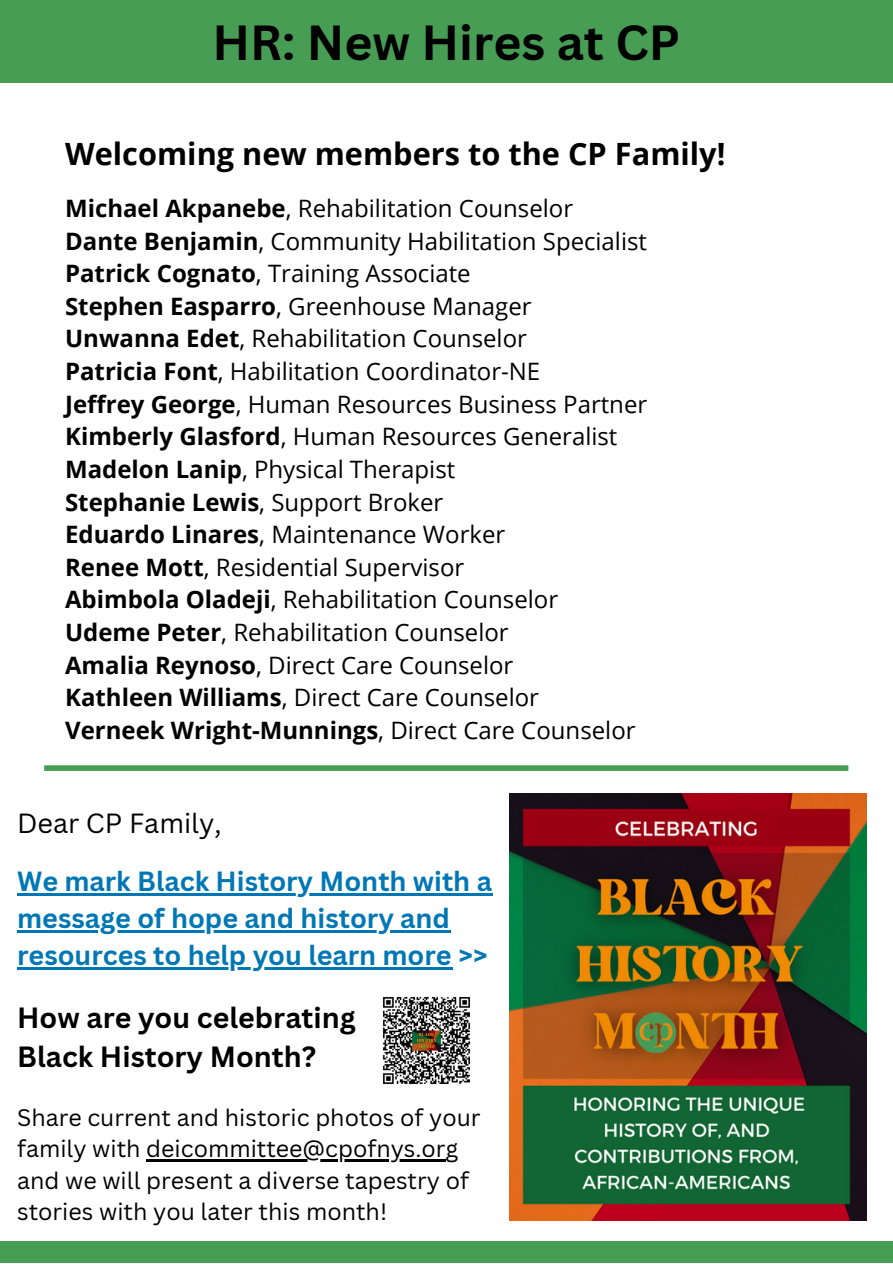
<style>
.page{position:relative;width:893px;height:1264px;background:#fff}
.page>*{position:absolute;margin:0;border:0;box-sizing:border-box;transform-origin:0 0}
.t1{font:700 48px "Canva Sans";color:#000}
.t2{font:700 30.75px "Open Sans";color:#000}
.t3{font:700 28.5px "Canva Sans";color:#000}
.t4{font:700 27px/37px "Canva Sans";color:#0077b5}
.t5{font:27px "Canva Sans";color:#000}
.t6{font:24px "Open Sans";color:#000}
.t7{font:700 24px "Open Sans";color:#000}
.t8{font:23.25px/31.5px "Canva Sans";color:#000}
.s1{font-weight:700}
.s2{font-weight:400}
</style>
<div class="page">
<div style="left:0;top:0;width:892px;height:82px;background:#479d54"></div>
<div style="left:0;top:1240px;width:892px;height:22px;background:#479d54"></div>
<div style="left:44px;top:765px;width:804px;height:6px;background:#479d54"></div>
<img style="left:509px;top:793px;width:357px;height:427px">
<hr style="left:17px;top:893px;width:475px;height:2px;background:#0077b5">
<hr style="left:17px;top:930px;width:433px;height:2px;background:#0077b5">
<hr style="left:17px;top:967px;width:435px;height:2px;background:#0077b5">
<hr style="left:146px;top:1159px;width:299px;height:2px;background:#000">
<svg style="left:445px;top:1159px;width:13px;height:2px"></svg>
<img style="left:383px;top:997px;width:87px;height:87px">
<p class="t1" style="left:212px;top:8px;width:469px">HR: New Hires at CP</p>
<p class="t2" style="left:65px;top:132px;width:662px">Welcoming new members to the CP Family!</p>
<p class="t6" style="left:65px;top:191px;width:509px"><span class="s1">Michael Akpanebe</span>, Rehabilitation Counselor</p>
<p class="t6" style="left:65px;top:224px;width:583px"><span class="s1">Dante Benjamin</span>, Community Habilitation Specialist</p>
<p class="t6" style="left:65px;top:256px;width:407px"><span class="s1">Patrick Cognato</span>, Training Associate</p>
<p class="t6" style="left:65px;top:289px;width:468px"><span class="s1">Stephen Easparro</span>, Greenhouse Manager</p>
<p class="t6" style="left:65px;top:322px;width:463px"><span class="s1">Unwanna Edet</span>, Rehabilitation Counselor</p>
<p class="t6" style="left:65px;top:354px;width:476px"><span class="s1">Patricia Font</span>, Habilitation Coordinator-NE</p>
<p class="t6" style="left:65px;top:387px;width:583px"><span class="s1">Jeffrey George</span>, Human Resources Business Partner</p>
<p class="t6" style="left:65px;top:419px;width:553px"><span class="s1">Kimberly Glasford</span>, Human Resources Generalist</p>
<p class="t6" style="left:65px;top:452px;width:391px"><span class="s1">Madelon Lanip</span>, Physical Therapist</p>
<p class="t7" style="left:65px;top:485px;width:380px">Stephanie Lewis<span class="s2">, Support Broker</span></p>
<p class="t6" style="left:65px;top:517px;width:441px"><span class="s1">Eduardo Linares</span>, Maintenance Worker</p>
<p class="t6" style="left:65px;top:550px;width:401px"><span class="s1">Renee Mott</span>, Residential Supervisor</p>
<p class="t6" style="left:65px;top:582px;width:494px"><span class="s1">Abimbola Oladeji</span>, Rehabilitation Counselor</p>
<p class="t6" style="left:65px;top:615px;width:445px"><span class="s1">Udeme Peter</span>, Rehabilitation Counselor</p>
<p class="t6" style="left:65px;top:648px;width:450px"><span class="s1">Amalia Reynoso</span>, Direct Care Counselor</p>
<p class="t6" style="left:65px;top:680px;width:475px"><span class="s1">Kathleen Williams</span>, Direct Care Counselor</p>
<p class="t7" style="left:65px;top:713px;width:572px">Verneek Wright-Munnings<span class="s2">, Direct Care Counselor</span></p>
<p class="t5" style="left:17px;top:804px;width:206px">Dear CP Family,</p>
<p class="t4" style="left:17px;top:861px;width:476px">We mark Black History Month with a message of hope and history and resources to help you learn more &gt;&gt;</p>
<p class="t3" style="left:17px;top:997px;width:340px">How are you celebrating</p>
<p class="t3" style="left:17px;top:1036px;width:300px">Black History Month?</p>
<p class="t8" style="left:17px;top:1101px;width:465px">Share current and historic photos of your family with deicommittee@cpofnys.org and we will present a diverse tapestry of stories with you later this month!</p>
</div>
